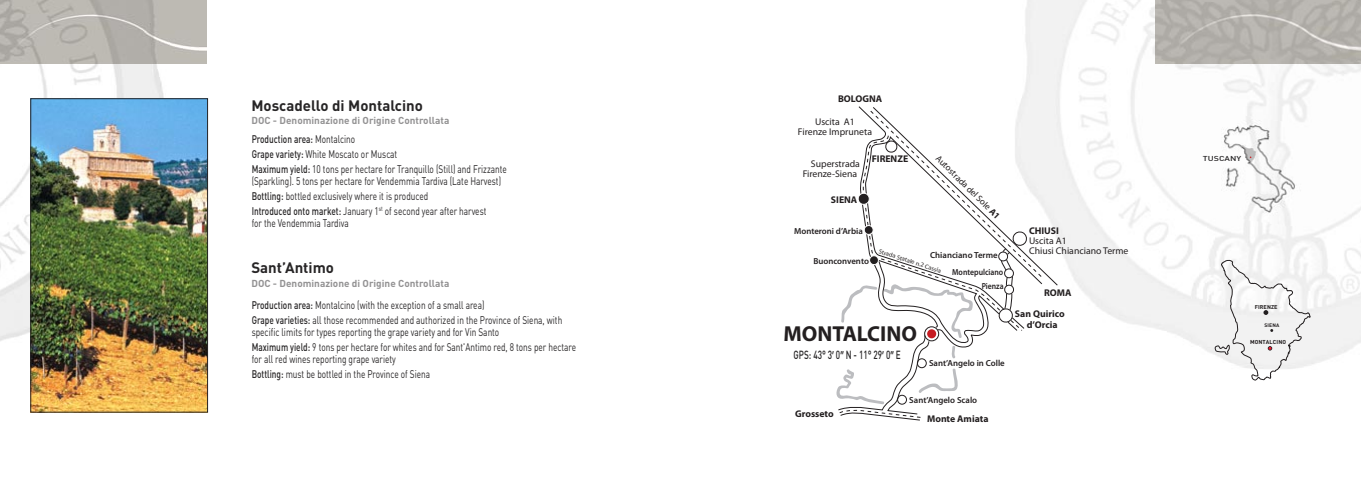
<style>
.page{position:relative;width:1361px;height:482px;background:#fff}
.page>*{position:absolute;margin:0;border:0;box-sizing:border-box;transform-origin:0 0}
.t1{font:700 21.7px "Myriad Pro";color:#231f20}
.t2{font:700 15px "DIN";color:#272526}
.t3{font:500 11.7px "DIN";color:#272526;scale:.7 1}
.t4{font:11px/12px "DIN";color:#272526;scale:.75 1}
.t5{font:500 11px "DIN";color:#272526;scale:.75 1}
.t6{font:700 10px "DIN";color:#939293}
.t7{font:9.7px/10px "Myriad Pro";color:#231f20;text-align:center}
.t8{font:700 9.7px/11.7px "Myriad Pro";color:#231f20;text-align:center}
.t9{font:9px "Myriad Pro";color:#231f20}
.t10{font:600 8.8px "Myriad Pro";color:#231f20}
.t11{font:600 8.8px/13.5px "Myriad Pro";color:#231f20;text-align:right;scale:.89 1}
.t12{font:500 7.1px "DIN";color:#272526;scale:1.25 1}
.t13{font:6.2px "Myriad Pro";color:#231f20;scale:1.06 1}
.t14{font:700 5.7px "DIN";letter-spacing:.015em;color:#231f20}
.t15{font:700 5.6px "DIN";letter-spacing:.015em;color:#231f20}
.t16{font:700 5px "DIN";letter-spacing:.015em;color:#231f20}
.s1{font-weight:400}
.s2{font-weight:500}
.s3{font-weight:700}
.s4{font-family:"Calibri";font-weight:700}
</style>
<div class="page">
<img style="left:1206px;top:111px;width:106px;height:115px">
<img style="left:1240px;top:145px;width:16px;height:19px">
<div style="left:169px;top:0;width:38px;height:64px;background:#bdbab3"></div>
<img style="left:0;top:64px;width:169px;height:305px">
<img style="left:0;top:0;width:169px;height:64px">
<img style="left:33px;top:101px;width:173px;height:309px">
<div style="left:31px;top:99px;width:177px;height:313px;border:1px solid #272526"></div>
<svg style="left:1214px;top:260px;width:96px;height:120px"></svg>
<svg style="left:1027px;top:106px;width:31px;height:180px"></svg>
<svg style="left:1027px;top:136px;width:16px;height:150px"></svg>
<svg style="left:836px;top:106px;width:191px;height:315px"></svg>
<img style="left:1155px;top:0;width:206px;height:64px">
<p class="t2" style="left:251px;top:100px;width:173px">Moscadello di Montalcino</p>
<p class="t6" style="left:251px;top:117px;width:199px">DOC - Denominazione di Origine Controllata</p>
<p class="t5" style="left:252px;top:135px;width:140px">Production area: <span class="s1">Montalcino</span></p>
<p class="t4" style="left:252px;top:149px;width:196px"><span class="s2">Grape variety:</span> White Moscato or Muscat</p>
<p class="t4" style="left:252px;top:164px;width:342px"><span class="s2">Maximum yield:</span> 10 tons per hectare for Tranquillo (Still) and Frizzante (Sparkling). 5 tons per hectare for Vendemmia Tardiva (Late Harvest)</p>
<p class="t4" style="left:252px;top:191px;width:237px"><span class="s2">Bottling:</span> bottled exclusively where it is produced</p>
<p class="t4" style="left:252px;top:206px;width:314px"><span class="s2">Introduced onto market:</span> January 1<sup>st</sup> of second year after harvest for the Vendemmia Tardiva</p>
<p class="t2" style="left:251px;top:262px;width:84px">Sant’Antimo</p>
<p class="t6" style="left:251px;top:279px;width:199px">DOC - Denominazione di Origine Controllata</p>
<p class="t4" style="left:252px;top:300px;width:312px"><span class="s2">Production area:</span> Montalcino (with the exception of a small area)</p>
<p class="t4" style="left:252px;top:315px;width:416px"><span class="s2">Grape varieties:</span> all those recommended and authorized in the Province of Siena, with specific limits for types reporting the grape variety and for Vin Santo</p>
<p class="t4" style="left:252px;top:342px;width:434px"><span class="s2">Maximum yield:</span> 9 tons per hectare for whites and for Sant'Antimo red, 8 tons per hectare for all red wines reporting grape variety</p>
<p class="t4" style="left:252px;top:369px;width:240px"><span class="s2">Bottling:</span> must be bottled in the Province of Siena</p>
<p class="t8" style="left:838px;top:93px;width:46px">BOLOGNA</p>
<p class="t7" style="left:798px;top:117px;width:76px">Uscita A1<br>Firenze Impruneta</p>
<p class="t7" style="left:802px;top:158px;width:59px;text-align:right">Superstrada<br>Firenze-Siena</p>
<p class="t9" style="left:941px;top:153px;width:88px;rotate:45deg">Autostrada del Sole <span class="s3">A1</span></p>
<p class="t13" style="left:880px;top:248px;width:63px;rotate:17deg">Strada Statale n.2 Cassia</p>
<p class="t8" style="left:872px;top:152px;width:38px">FIRENZE</p>
<p class="t8" style="left:831px;top:194px;width:28px">SIENA</p>
<p class="t10" style="left:794px;top:228px;width:70px">Monteroni d’Arbia</p>
<p class="t10" style="left:930px;top:252px;width:69px">Chianciano Terme</p>
<p class="t10" style="left:813px;top:258px;width:57px">Buonconvento</p>
<p class="t11" style="left:952px;top:267px;width:59px">Montepulciano<br>Pienza</p>
<p class="t1" style="left:783px;top:321px;width:135px">MONTALCINO</p>
<p class="t3" style="left:793px;top:350px;width:154px">GPS: 43° 3<span class="s4">′</span> 0<span class="s4">″</span> N - 11° 29<span class="s4">′</span> 0<span class="s4">″</span> E</p>
<p class="t8" style="left:795px;top:407px;width:40px">Grosseto</p>
<p class="t10" style="left:929px;top:360px;width:77px">Sant’Angelo in Colle</p>
<p class="t10" style="left:909px;top:396px;width:69px">Sant’Angelo Scalo</p>
<p class="t8" style="left:927px;top:413px;width:63px">Monte Amiata</p>
<p class="t7" style="left:1029px;top:225px;width:101px;text-align:left"><span class="s3">CHIUSI<br></span>Uscita A1<br>Chiusi Chianciano Terme</p>
<p class="t8" style="left:1044px;top:287px;width:29px">ROMA</p>
<p class="t8" style="left:1015px;top:307px;width:51px">San Quirico d’Orcia</p>
<p class="t12" style="left:1203px;top:156px;width:32px">TUSCANY</p>
<p class="t15" style="left:1254px;top:305px;width:24px">FIRENZE</p>
<p class="t16" style="left:1264px;top:324px;width:16px">SIENA</p>
<p class="t14" style="left:1250px;top:340px;width:38px">MONTALCINO</p>
</div>
